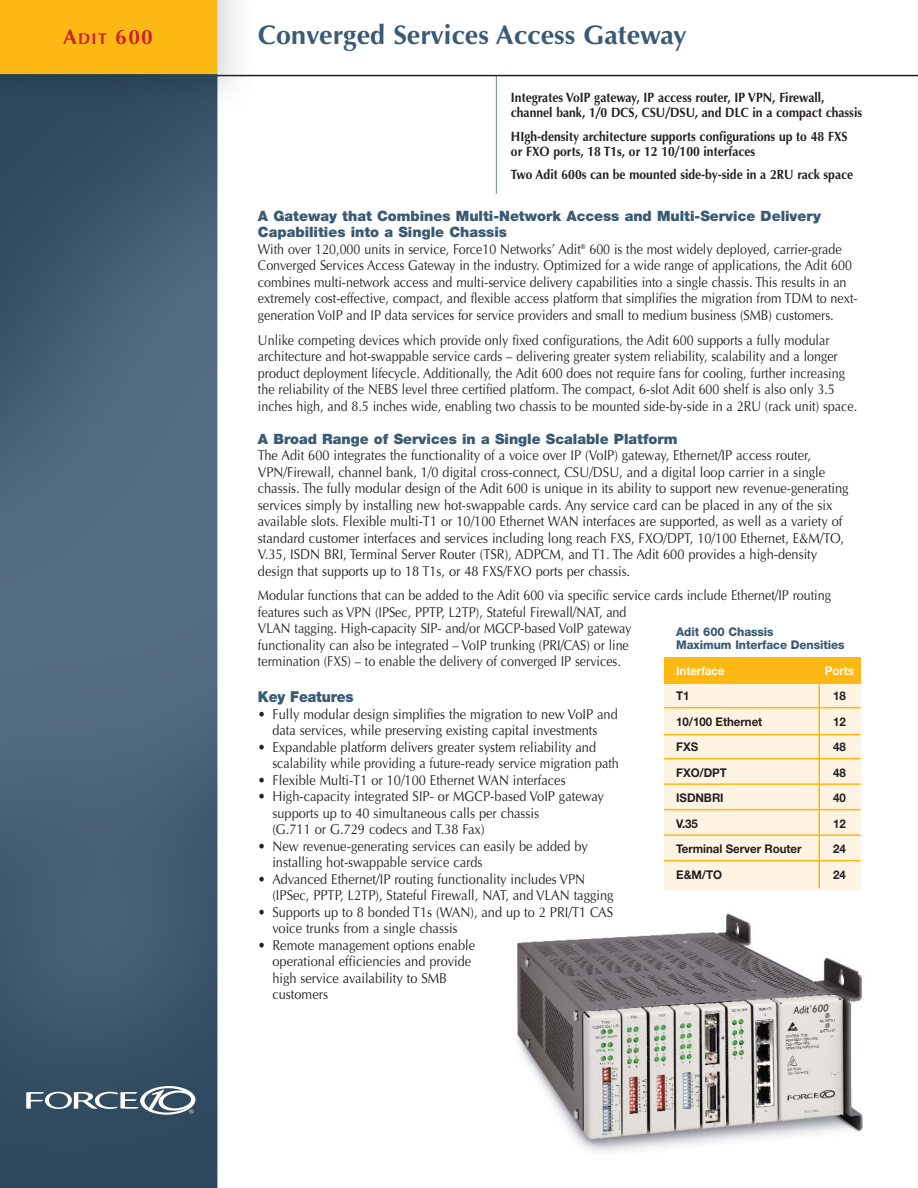
<style>
.page{position:relative;width:918px;height:1188px;background:#fff}
.page>*{position:absolute;margin:0;border:0;box-sizing:border-box;transform-origin:0 0}
.t1{font:700 27px "Optima";color:#3a5a74}
.t2{font:700 21px "Optima";color:#c9252b}
.t3{font:900 15px "Helvetica Neue";letter-spacing:-.01em;color:#3a5a74;scale:.94 1}
.t4{font:14.25px/16.5px "Optima";color:#231f20;scale:.9 1}
.t5{font:14.25px/16.5px "Optima";color:#231f20;scale:.88 1}
.t6{font:900 14.25px/16.5px "Helvetica Neue";color:#3a5a74}
.t7{font:700 13.5px/15px "Optima";color:#231f20;scale:.9 1}
.t8{font:700 12px "Helvetica Neue";letter-spacing:-.005em;color:#231f20;scale:.96 1}
.t9{font:800 12px/13.5px "Helvetica Neue";letter-spacing:-.005em;color:#3a5a74;scale:.96 1}
.t10{font:700 12px "Helvetica Neue";letter-spacing:-.005em;color:#fff;scale:.96 1}
.s1{font-size:15.75px}
</style>
<div class="page">
<img style="left:517px;top:913px;width:346px;height:239px">
<img style="left:0;top:0;width:324px;height:1188px">
<svg style="left:26px;top:1086px;width:169px;height:29px"></svg>
<hr style="left:496px;top:76px;width:1px;height:118px;background:#71849a">
<hr style="left:217px;top:75px;width:701px;height:1px;background:#231f20">
<div style="left:664px;top:659px;width:197px;height:231px;background:#fff4e3"></div>
<div style="left:664px;top:658px;width:197px;height:26px;background:#fdb813"></div>
<hr style="left:818px;top:684px;width:2px;height:204px;background:#fdb813">
<hr style="left:664px;top:707px;width:197px;height:1px;background:#fdb813">
<hr style="left:664px;top:734px;width:197px;height:1px;background:#fdb813">
<hr style="left:664px;top:758px;width:197px;height:1px;background:#fdb813">
<hr style="left:664px;top:783px;width:197px;height:2px;background:#fdb813">
<hr style="left:664px;top:809px;width:197px;height:1px;background:#fdb813">
<hr style="left:664px;top:834px;width:197px;height:2px;background:#fdb813">
<hr style="left:664px;top:860px;width:197px;height:1px;background:#fdb813">
<h2 class="t2" style="left:63px;top:28px;width:91px">A<span class="s1">DIT</span> 600</h2>
<h1 class="t1" style="left:258px;top:24px;width:430px">Converged Services Access Gateway</h1>
<p class="t7" style="left:511px;top:91px;width:392px">Integrates VoIP gateway, IP access router, IP VPN, Firewall, channel bank, 1/0 DCS, CSU/DSU, and DLC in a compact chassis</p>
<p class="t7" style="left:511px;top:130px;width:376px">HIgh-density architecture supports configurations up to 48 FXS or FXO ports, 18 T1s, or 12 10/100 interfaces</p>
<p class="t7" style="left:511px;top:169px;width:382px">Two Adit 600s can be mounted side-by-side in a 2RU rack space</p>
<p class="t6" style="left:258px;top:209px;width:564px">A Gateway that Combines Multi-Network Access and Multi-Service Delivery<br>Capabilities into a Single Chassis</p>
<p class="t5" style="left:258px;top:242px;width:683px">With over 120,000 units in service, Force10 Networks’ Adit<sup>®</sup> 600 is the most widely deployed, carrier-grade Converged Services Access Gateway in the industry. Optimized for a wide range of applications, the Adit 600 combines multi-network access and multi-service delivery capabilities into a single chassis. This results in an extremely cost-effective, compact, and flexible access platform that simplifies the migration from TDM to next&shy;generation VoIP and IP data services for service providers and small to medium business (SMB) customers.</p>
<p class="t5" style="left:258px;top:333px;width:682px">Unlike competing devices which provide only fixed configurations, the Adit 600 supports a fully modular architecture and hot-swappable service cards – delivering greater system reliability, scalability and a longer product deployment lifecycle. Additionally, the Adit 600 does not require fans for cooling, further increasing the reliability of the NEBS level three certified platform. The compact, 6-slot Adit 600 shelf is also only 3.5 inches high, and 8.5 inches wide, enabling two chassis to be mounted side-by-side in a 2RU (rack unit) space.</p>
<p class="t6" style="left:258px;top:432px;width:421px">A Broad Range of Services in a Single Scalable Platform</p>
<p class="t4" style="left:258px;top:448px;width:658px">The Adit 600 integrates the functionality of a voice over IP (VoIP) gateway, Ethernet/IP access router, VPN/Firewall, channel bank, 1/0 digital cross-connect, CSU/DSU, and a digital loop carrier in a single chassis. The fully modular design of the Adit 600 is unique in its ability to support new revenue-generating services simply by installing new hot-swappable cards. Any service card can be placed in any of the six available slots. Flexible multi-T1 or 10/100 Ethernet WAN interfaces are supported, as well as a variety of standard customer interfaces and services including long reach FXS, FXO/DPT, 10/100 Ethernet, E&amp;M/TO, V.35, ISDN BRI, Terminal Server Router (TSR), ADPCM, and T1. The Adit 600 provides a high-density design that supports up to 18 T1s, or 48 FXS/FXO ports per chassis.</p>
<p class="t5" style="left:258px;top:589px;width:653px">Modular functions that can be added to the Adit 600 via specific service cards include Ethernet/IP routing features such as VPN (IPSec, PPTP, L2TP), Stateful Firewall/NAT, and<br>VLAN tagging. High-capacity SIP- and/or MGCP-based VoIP gateway<br>functionality can also be integrated – VoIP trunking (PRI/CAS) or line<br>termination (FXS) – to enable the delivery of converged IP services.</p>
<p class="t3" style="left:258px;top:692px;width:103px">Key Features</p>
<p class="t4" style="left:258px;top:707px;width:401px;text-align:center">• Fully modular design simplifies the migration to new VoIP and data services, while preserving existing capital investments</p>
<p class="t4" style="left:272px;top:740px;width:387px;text-indent:-14px">• Expandable platform delivers greater system reliability and scalability while providing a future-ready service migration path</p>
<p class="t4" style="left:258px;top:773px;width:343px">• Flexible Multi-T1 or 10/100 Ethernet WAN interfaces</p>
<p class="t4" style="left:272px;top:790px;width:370px;text-indent:-14px">• High-capacity integrated SIP- or MGCP-based VoIP gateway supports up to 40 simultaneous calls per chassis<br>(G.711 or G.729 codecs and T.38 Fax)</p>
<p class="t4" style="left:272px;top:839px;width:352px;text-indent:-14px">• New revenue-generating services can easily be added by installing hot-swappable service cards</p>
<p class="t4" style="left:272px;top:872px;width:381px;text-indent:-14px">• Advanced Ethernet/IP routing functionality includes VPN (IPSec, PPTP, L2TP), Stateful Firewall, NAT, and VLAN tagging</p>
<p class="t4" style="left:272px;top:905px;width:380px;text-indent:-14px">• Supports up to 8 bonded T1s (WAN), and up to 2 PRI/T1 CAS voice trunks from a single chassis</p>
<p class="t4" style="left:272px;top:938px;width:227px;text-indent:-14px">• Remote management options enable operational efficiencies and provide high service availability to SMB customers</p>
<p class="t9" style="left:676px;top:626px;width:177px">Adit 600 Chassis<br>Maximum Interface Densities</p>
<p class="t10" style="left:676px;top:666px;width:52px">Interface</p>
<p class="t10" style="left:825px;top:666px;width:32px">Ports</p>
<p class="t8" style="left:676px;top:692px;width:15px">T1</p>
<p class="t8" style="left:833px;top:692px;width:15px">18</p>
<p class="t8" style="left:676px;top:717px;width:91px">10/100 Ethernet</p>
<p class="t8" style="left:833px;top:717px;width:15px">12</p>
<p class="t8" style="left:676px;top:743px;width:24px">FXS</p>
<p class="t8" style="left:833px;top:743px;width:15px">48</p>
<p class="t8" style="left:676px;top:768px;width:54px">FXO/DPT</p>
<p class="t8" style="left:833px;top:768px;width:15px">48</p>
<p class="t8" style="left:676px;top:794px;width:51px">ISDNBRI</p>
<p class="t8" style="left:833px;top:794px;width:15px">40</p>
<p class="t8" style="left:676px;top:819px;width:24px">V.35</p>
<p class="t8" style="left:833px;top:819px;width:15px">12</p>
<p class="t8" style="left:676px;top:845px;width:132px">Terminal Server Router</p>
<p class="t8" style="left:833px;top:845px;width:15px">24</p>
<p class="t8" style="left:676px;top:870px;width:49px">E&amp;M/TO</p>
<p class="t8" style="left:833px;top:870px;width:15px">24</p>
</div>
